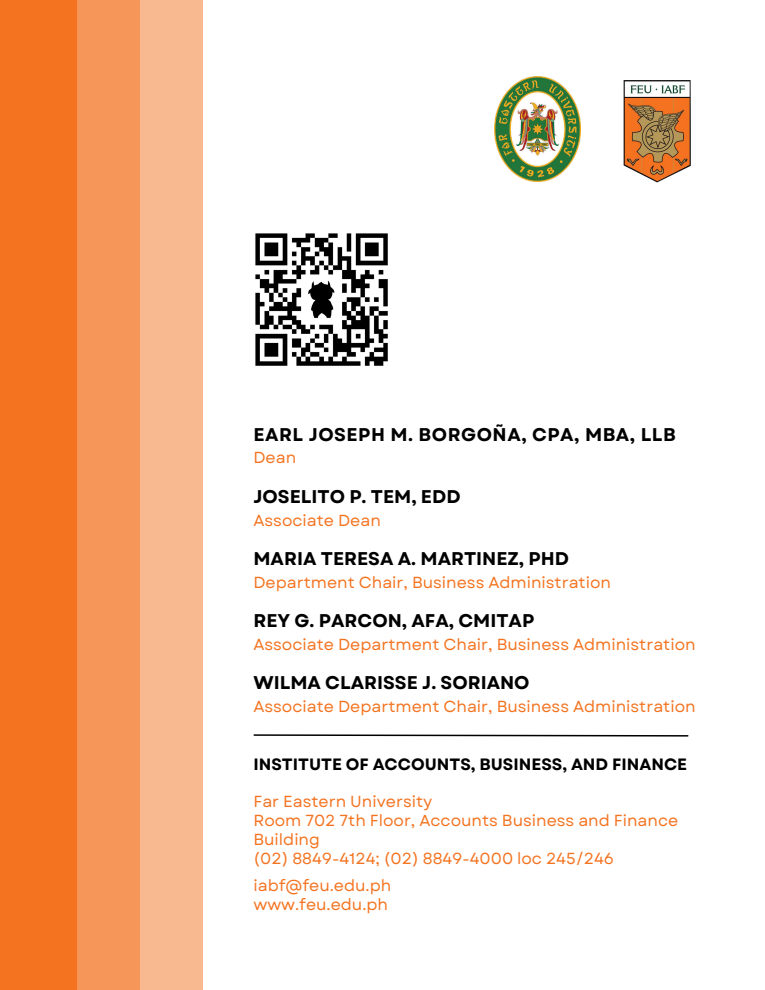
<style>
.page{position:relative;width:765px;height:990px;background:#fff}
.page>*{position:absolute;margin:0;border:0;box-sizing:border-box;transform-origin:0 0}
.t1{font:700 18.4px "Garet";color:#000}
.t2{font:700 18.4px "Garet";letter-spacing:.03em;color:#000}
.t3{font:700 16.4px "Garet";color:#000}
.t4{font:16px/18.9px "Garet";color:#f47320}
</style>
<div class="page">
<img style="left:495px;top:77px;width:86px;height:105px">
<svg style="left:77px;top:0;width:126px;height:990px;background:#f7a774"></svg>
<div style="left:0;top:0;width:77px;height:990px;background:#f47320"></div>
<svg style="left:253px;top:734px;width:436px;height:3px"></svg>
<img style="left:623px;top:80px;width:68px;height:103px">
<img style="left:255px;top:233px;width:133px;height:133px">
<p class="t2" style="left:253px;top:421px;width:424px">EARL JOSEPH M. BORGOÑA, CPA, MBA, LLB</p>
<p class="t4" style="left:253px;top:448px;width:44px">Dean</p>
<p class="t1" style="left:253px;top:483px;width:209px">JOSELITO P. TEM, EDD</p>
<p class="t4" style="left:253px;top:511px;width:129px">Associate Dean</p>
<p class="t1" style="left:253px;top:545px;width:317px">MARIA TERESA A. MARTINEZ, PHD</p>
<p class="t4" style="left:253px;top:573px;width:359px">Department Chair, Business Administration</p>
<p class="t1" style="left:253px;top:607px;width:282px">REY G. PARCON, AFA, CMITAP</p>
<p class="t4" style="left:253px;top:635px;width:444px">Associate Department Chair, Business Administration</p>
<p class="t1" style="left:253px;top:669px;width:278px">WILMA CLARISSE J. SORIANO</p>
<p class="t4" style="left:253px;top:697px;width:444px">Associate Department Chair, Business Administration</p>
<p class="t3" style="left:253px;top:752px;width:435px">INSTITUTE OF ACCOUNTS, BUSINESS, AND FINANCE</p>
<p class="t4" style="left:253px;top:792px;width:426px">Far Eastern University<br>Room 702 7th Floor, Accounts Business and Finance<br>Building<br>(02) 8849-4124; (02) 8849-4000 loc 245/246</p>
<p class="t4" style="left:253px;top:876px;width:139px">iabf@feu.edu.ph www.feu.edu.ph</p>
</div>
